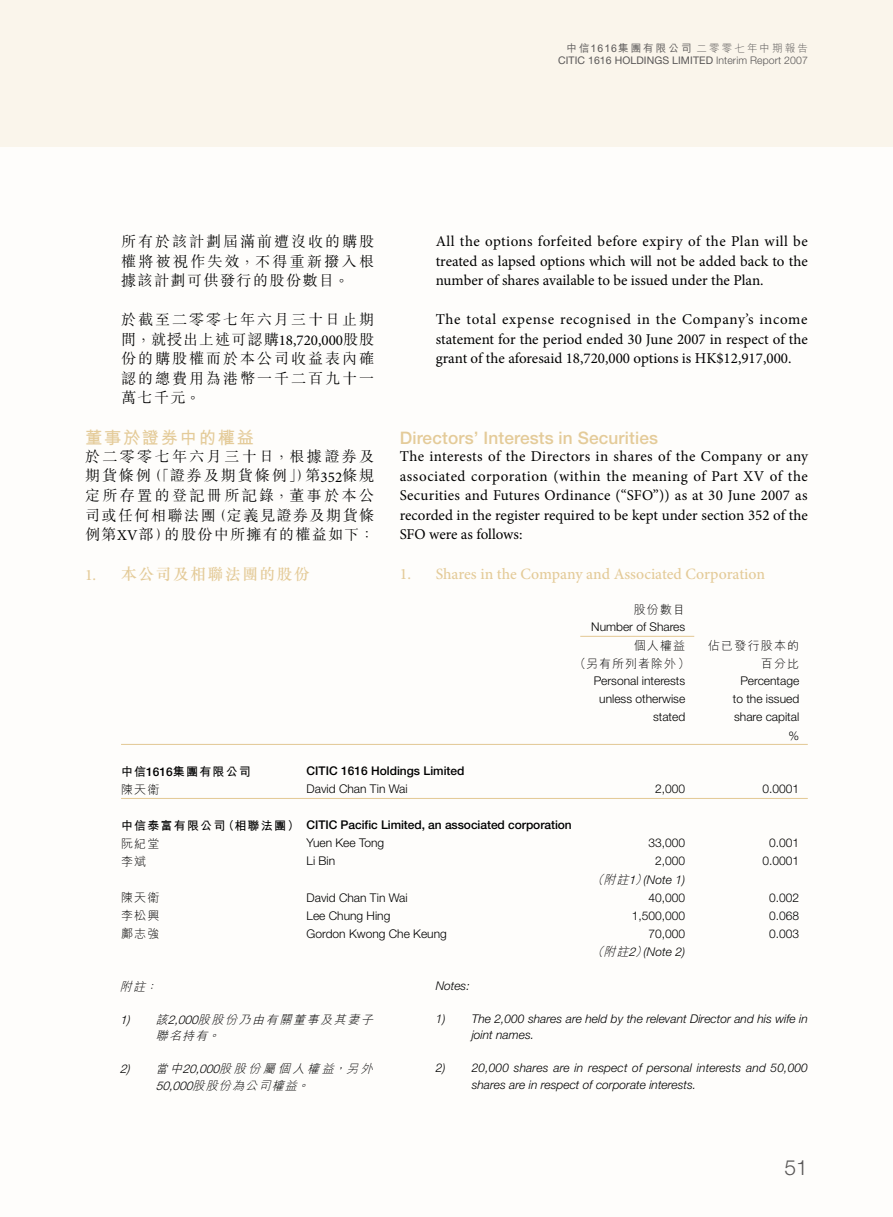
<style>
.page{position:relative;width:893px;height:1217px;background:#fff}
.page>*{position:absolute;margin:0;border:0;box-sizing:border-box;transform-origin:0 0}
.t1{font:300 21px "Helvetica Neue LT Std";color:#595757}
.t2{font:500 17.25px "Helvetica Neue LT Std";letter-spacing:.01em;color:#e4cb99}
.t3{font:17.25px "M Hei HK Bold E Ten B5 H";letter-spacing:.1em;color:#e4cb99}
.t4{font:500 15.75px "Minion Pro";color:#e4cb99}
.t5{font:15.75px "M Sung HK Medium E Ten B5 H";letter-spacing:.1em;color:#e4cb99}
.t6{font:15px/19.5px "Minion Pro";color:#000;text-align:justify}
.t7{font:15px/19.5px "M Sung HK Light E Ten B5 H";letter-spacing:.135em;color:#000;text-align:justify}
.t8{font:300 12px/18.3px "Helvetica Neue LT Std";color:#000;text-align:right}
.t9{font:italic 300 12px/18.8px "Helvetica Neue LT Std";color:#000;text-align:right}
.t10{font:500 12px "Helvetica Neue LT Std";letter-spacing:-.005em;color:#000}
.t11{font:italic 12px/16.5px "M Hei HK Light E Ten B5 H";color:#000}
.t12{font:12px/18px "M Hei HK Light E Ten B5 H";letter-spacing:.1em;color:#000}
.t13{font:12px "M Hei HK Bold E Ten B5 H";letter-spacing:.1em;color:#000}
.t14{font:10.5px "Helvetica Neue LT Std";letter-spacing:.01em;color:#595757}
.t15{font:10.5px "M Hei HK Medium E Ten B5 H";letter-spacing:.2em;color:#595757}
.s1{font-family:"M Hei HK Light E Ten B5 H"}
.s2{font-weight:300}
.s3{font-family:"Minion Pro"}
.s4{font-family:"Minion Pro";font-weight:500}
.s5{font-family:"Helvetica Neue LT Std";font-weight:500}
.s6{font-family:"M Hei HK Bold E Ten B5 H";font-weight:400}
.s7{font-style:normal}
.s8{font-family:"M Hei HK Light E Ten B5 H";font-weight:400}
.s9{font-style:inherit}
.s10{font-family:"Helvetica Neue LT Std";font-weight:300}
</style>
<div class="page">
<div style="left:0;top:130px;width:893px;height:1086px;background:#fefdfb"></div>
<div style="left:0;top:0;width:893px;height:146px;background:#faf5eb"></div>
<hr style="left:121px;top:743px;width:687px;height:1px;background:#e4cb99">
<hr style="left:121px;top:797px;width:687px;height:1px;background:#e4cb99">
<hr style="left:580px;top:635px;width:114px;height:1px;background:#e4cb99">
<p class="t15" style="left:566px;top:44px;width:243px">中信1616集團有限公司 <span class="s1">二零零七年中期報告</span></p>
<p class="t14" style="left:558px;top:56px;width:251px">CITIC 1616 HOLDINGS LIMITED <span class="s2">Interim Report 2007</span></p>
<p class="t7" style="left:121px;top:234px;width:255px">所有於該計劃屆滿前遭沒收的購股權將被視作失效，不得重新撥入根據該計劃可供發行的股份數目。</p>
<p class="t7" style="left:121px;top:312px;width:255px">於截至二零零七年六月三十日止期間，就授出上述可認購<span class="s3">18,720,000</span>股股份的購股權而於本公司收益表內確認的總費用為港幣一千二百九十一萬七千元。</p>
<p class="t3" style="left:85px;top:431px;width:171px">董事於證券中的權益</p>
<p class="t7" style="left:85px;top:448px;width:291px">於二零零七年六月三十日，根據證券及期貨條例（「證券及期貨條例」）第<span class="s3">352</span>條規定所存置的登記冊所記錄，董事於本公司或任何相聯法團（定義見證券及期貨條例第<span class="s3">XV</span>部）的股份中所擁有的權益如下：</p>
<p class="t5" style="left:85px;top:567px;width:226px"><span class="s4">1.</span> 本公司及相聯法團的股份</p>
<p class="t6" style="left:436px;top:233px;width:374px">All the options forfeited before expiry of the Plan will be treated as lapsed options which will not be added back to the number of shares available to be issued under the Plan.</p>
<p class="t6" style="left:436px;top:311px;width:374px">The total expense recognised in the Company’s income statement for the period ended 30 June 2007 in respect of the grant of the aforesaid 18,720,000 options is HK$12,917,000.</p>
<p class="t2" style="left:400px;top:431px;width:260px">Directors’ Interests in Securities</p>
<p class="t6" style="left:400px;top:447px;width:410px">The interests of the Directors in shares of the Company or any associated corporation (within the meaning of Part XV of the Securities and Futures Ordinance (“SFO”)) as at 30 June 2007 as recorded in the register required to be kept under section 352 of the SFO were as follows:</p>
<p class="t4" style="left:400px;top:567px;width:367px">1. Shares in the Company and Associated Corporation</p>
<p class="t12" style="left:634px;top:602px;width:53px">股份數目</p>
<p class="t8" style="left:591px;top:618px;width:96px">Number of Shares</p>
<p class="t12" style="left:574px;top:638px;width:117px;text-indent:59px">個人權益（另有所列者除外）</p>
<p class="t12" style="left:708px;top:638px;width:93px;text-align:right">佔已發行股本的百分比</p>
<p class="t8" style="left:594px;top:673px;width:93px">Personal interests unless otherwise stated</p>
<p class="t8" style="left:733px;top:672px;width:68px">Percentage to the issued share capital %</p>
<p class="t13" style="left:121px;top:766px;width:131px">中信<span class="s5">1616</span>集團有限公司</p>
<p class="t10" style="left:307px;top:766px;width:160px">CITIC 1616 Holdings Limited</p>
<p class="t12" style="left:121px;top:782px;width:40px">陳天衛</p>
<p class="t8" style="left:307px;top:780px;width:103px">David Chan Tin Wai</p>
<p class="t8" style="left:655px;top:780px;width:32px">2,000</p>
<p class="t8" style="left:763px;top:780px;width:38px">0.0001</p>
<p class="t10" style="left:121px;top:820px;width:452px"><span class="s6">中信泰富有限公司（相聯法團）</span> CITIC Pacific Limited, an associated corporation</p>
<p class="t12" style="left:121px;top:836px;width:40px">阮紀堂</p>
<p class="t8" style="left:307px;top:834px;width:79px">Yuen Kee Tong</p>
<p class="t8" style="left:649px;top:834px;width:38px">33,000</p>
<p class="t8" style="left:769px;top:834px;width:32px">0.001</p>
<p class="t12" style="left:121px;top:854px;width:27px">李斌</p>
<p class="t8" style="left:307px;top:852px;width:30px">Li Bin</p>
<p class="t9" style="left:591px;top:852px;width:95px"><span class="s7">2,000<br></span><span class="s8">（附註</span><span class="s9">1</span><span class="s8">）</span>(Note 1)</p>
<p class="t8" style="left:763px;top:852px;width:38px">0.0001</p>
<p class="t12" style="left:121px;top:890px;width:40px">陳天衛</p>
<p class="t8" style="left:307px;top:888px;width:103px">David Chan Tin Wai</p>
<p class="t8" style="left:649px;top:888px;width:38px">40,000</p>
<p class="t8" style="left:769px;top:888px;width:32px">0.002</p>
<p class="t12" style="left:121px;top:908px;width:40px">李松興</p>
<p class="t8" style="left:307px;top:906px;width:85px">Lee Chung Hing</p>
<p class="t8" style="left:632px;top:906px;width:55px">1,500,000</p>
<p class="t8" style="left:769px;top:906px;width:32px">0.068</p>
<p class="t12" style="left:121px;top:926px;width:40px">鄺志強</p>
<p class="t8" style="left:307px;top:924px;width:142px">Gordon Kwong Che Keung</p>
<p class="t9" style="left:591px;top:924px;width:95px"><span class="s7">70,000<br></span><span class="s8">（附註</span><span class="s9">2</span><span class="s8">）</span>(Note 2)</p>
<p class="t8" style="left:769px;top:924px;width:32px">0.003</p>
<p class="t11" style="left:120px;top:979px;width:42px">附註：</p>
<p class="t11" style="left:156px;top:1012px;width:222px;text-indent:-36px"><span class="s10">1)</span> 該<span class="s10">2,000</span>股股份乃由有關董事及其妻子聯名持有。</p>
<p class="t11" style="left:156px;top:1061px;width:222px;text-indent:-36px"><span class="s10">2)</span> 當中<span class="s10">20,000</span>股股份屬個人權益，另外<br><span class="s10">50,000</span>股股份為公司權益。</p>
<p class="t9" style="left:436px;top:976px;width:36px">Notes:</p>
<p class="t9" style="left:472px;top:1011px;width:338px;line-height:16.5px;text-align:left;text-indent:-36px">1) The 2,000 shares are held by the relevant Director and his wife in joint names.</p>
<p class="t9" style="left:472px;top:1060px;width:338px;line-height:16.5px;text-align:left;text-indent:-36px">2) 20,000 shares are in respect of personal interests and 50,000 shares are in respect of corporate interests.</p>
<h1 class="t1" style="left:784px;top:1159px;width:25px">51</h1>
</div>
